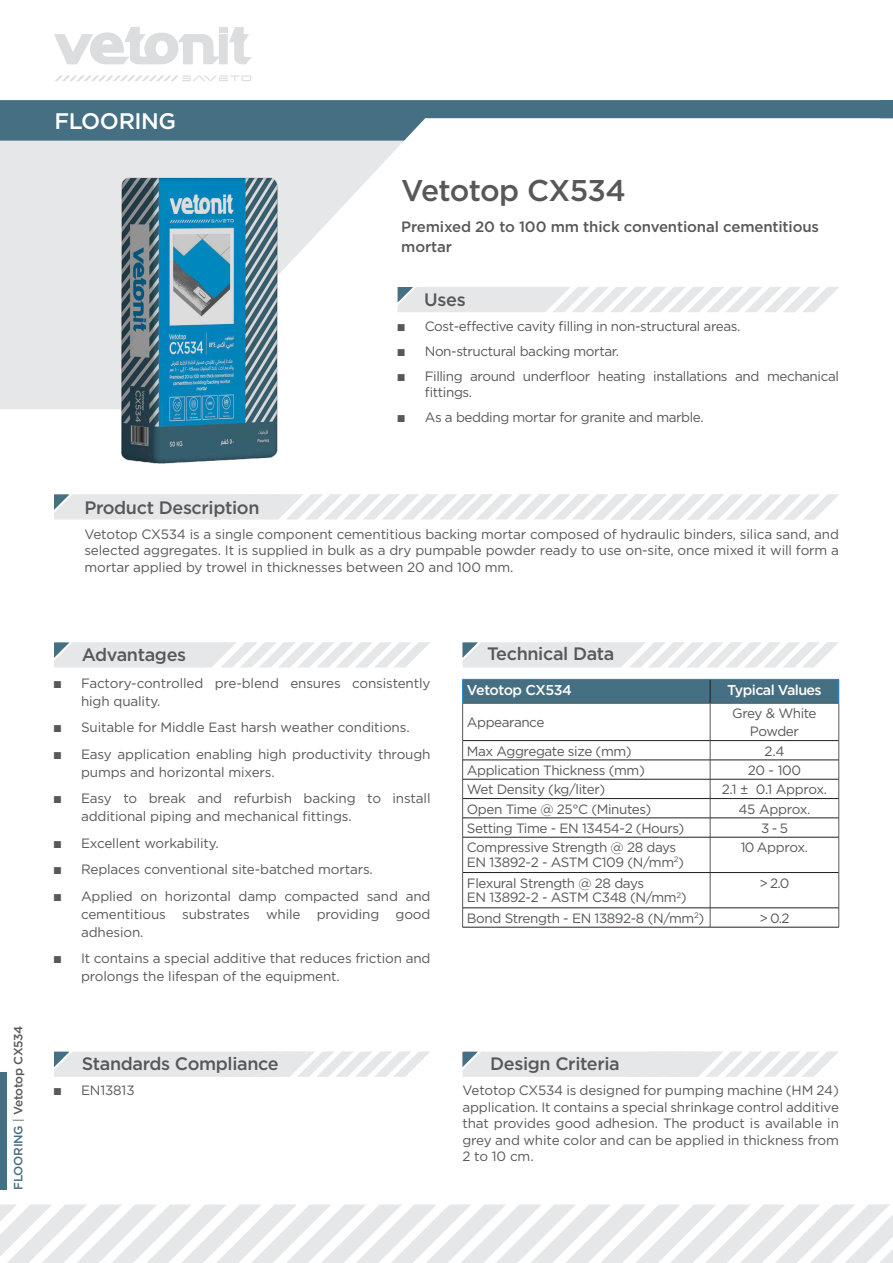
<style>
.page{position:relative;width:893px;height:1263px;background:#fff}
.page>*{position:absolute;margin:0;border:0;box-sizing:border-box;transform-origin:0 0}
.t1{font:500 30px "Gotham";letter-spacing:-.025em;color:#57585a}
.t2{font:500 22.5px "Gotham";letter-spacing:-.02em;color:#fff}
.t3{font:500 18px "Gotham";letter-spacing:-.02em;color:#57585a}
.t4{font:500 15px/19.5px "Gotham";letter-spacing:-.01em;color:#57585a}
.t5{font:500 14.25px "Gotham";letter-spacing:-.04em;color:#fff}
.t6{font:13.5px/16.5px "Gotham";letter-spacing:-.02em;color:#57585a}
.t7{font:13.5px/18px "Gotham";letter-spacing:-.04em;color:#57585a;text-align:center}
.t8{font:600 13.5px "Metronic Pro";color:#57585a}
.t9{font:500 12px "Gotham";letter-spacing:-.02em;color:#57585a}
.s1{color:#456f82}
.s2{font-weight:400}
</style>
<div class="page">
<svg style="left:0;top:1204px;width:893px;height:59px"></svg>
<svg style="left:0;top:100px;width:893px;height:41px"></svg>
<svg style="left:54px;top:27px;width:198px;height:38px"></svg>
<svg style="left:55px;top:75px;width:196px;height:6px"></svg>
<svg style="left:0;top:141px;width:403px;height:268px;fill:#e6e7e9"></svg>
<div style="left:0;top:1072px;width:6px;height:117px;background:#456f82"></div>
<svg style="left:394px;top:283px;width:445px;height:29px"></svg>
<svg style="left:54px;top:494px;width:785px;height:26px"></svg>
<svg style="left:54px;top:642px;width:376px;height:25px"></svg>
<svg style="left:462px;top:642px;width:377px;height:25px"></svg>
<hr style="left:462px;top:703px;width:248px;height:1px;background:#57585a">
<hr style="left:462px;top:703px;width:1px;height:37px;background:#57585a">
<svg style="left:462px;top:740px;width:1px;height:97px"></svg>
<hr style="left:462px;top:837px;width:1px;height:35px;background:#57585a">
<hr style="left:462px;top:872px;width:1px;height:36px;background:#57585a">
<svg style="left:462px;top:908px;width:1px;height:19px"></svg>
<hr style="left:710px;top:703px;width:129px;height:1px;background:#57585a">
<hr style="left:710px;top:703px;width:1px;height:37px;background:#57585a">
<hr style="left:838px;top:703px;width:1px;height:37px;background:#57585a">
<svg style="left:710px;top:741px;width:1px;height:96px"></svg>
<svg style="left:838px;top:741px;width:1px;height:96px"></svg>
<hr style="left:710px;top:837px;width:1px;height:35px;background:#57585a">
<hr style="left:838px;top:837px;width:1px;height:35px;background:#57585a">
<hr style="left:710px;top:873px;width:1px;height:35px;background:#57585a">
<hr style="left:838px;top:872px;width:1px;height:36px;background:#57585a">
<svg style="left:710px;top:908px;width:1px;height:19px"></svg>
<svg style="left:838px;top:908px;width:1px;height:19px"></svg>
<hr style="left:463px;top:740px;width:247px;height:1px;background:#231f20">
<hr style="left:710px;top:740px;width:129px;height:1px;background:#231f20">
<hr style="left:463px;top:760px;width:247px;height:1px;background:#231f20">
<hr style="left:710px;top:760px;width:129px;height:1px;background:#231f20">
<hr style="left:463px;top:779px;width:247px;height:1px;background:#231f20">
<hr style="left:710px;top:779px;width:129px;height:1px;background:#231f20">
<hr style="left:463px;top:798px;width:247px;height:1px;background:#231f20">
<hr style="left:710px;top:798px;width:129px;height:1px;background:#231f20">
<hr style="left:463px;top:818px;width:247px;height:1px;background:#231f20">
<hr style="left:710px;top:818px;width:129px;height:1px;background:#231f20">
<hr style="left:463px;top:837px;width:247px;height:1px;background:#231f20">
<hr style="left:710px;top:837px;width:129px;height:1px;background:#231f20">
<hr style="left:463px;top:872px;width:247px;height:1px;background:#231f20">
<hr style="left:710px;top:872px;width:129px;height:1px;background:#231f20">
<hr style="left:463px;top:907px;width:247px;height:1px;background:#231f20">
<hr style="left:710px;top:907px;width:129px;height:1px;background:#231f20">
<hr style="left:462px;top:927px;width:248px;height:1px;background:#231f20">
<hr style="left:710px;top:927px;width:129px;height:1px;background:#231f20">
<svg style="left:462px;top:679px;width:377px;height:24px;background:#436f84"></svg>
<img style="left:74px;top:167px;width:251px;height:297px">
<svg style="left:54px;top:1051px;width:376px;height:26px"></svg>
<svg style="left:462px;top:1051px;width:376px;height:26px"></svg>
<h2 class="t2" style="left:54px;top:106px;width:123px">FLOORING</h2>
<h1 class="t1" style="left:401px;top:171px;width:226px">Vetotop CX534</h1>
<p class="t4" style="left:401px;top:217px;width:419px">Premixed 20 to 100 mm thick conventional cementitious mortar</p>
<h3 class="t3" style="left:424px;top:288px;width:43px">Uses</h3>
<p class="t8" style="left:398px;top:320px;width:8px">u</p>
<p class="t6" style="left:425px;top:317px;width:317px">Cost-effective cavity filling in non-structural areas.</p>
<p class="t8" style="left:398px;top:345px;width:8px">u</p>
<p class="t6" style="left:425px;top:342px;width:196px">Non-structural backing mortar.</p>
<p class="t8" style="left:398px;top:370px;width:8px">u</p>
<p class="t6" style="left:425px;top:367px;width:416px">Filling around underfloor heating installations and mechanical fittings.</p>
<p class="t8" style="left:398px;top:411px;width:8px">u</p>
<p class="t6" style="left:425px;top:409px;width:280px">As a bedding mortar for granite and marble.</p>
<p class="t9" style="left:10px;top:1190px;width:166px;rotate:-90deg"><span class="s1">FLOORING</span> <span class="s2">|</span> Vetotop CX534</p>
<h3 class="t3" style="left:84px;top:495px;width:177px">Product Description</h3>
<p class="t6" style="left:84px;top:525px;width:756px;text-align:justify">Vetotop CX534 is a single component cementitious backing mortar composed of hydraulic binders, silica sand, and selected aggregates. It is supplied in bulk as a dry pumpable powder ready to use on-site, once mixed it will form a mortar applied by trowel in thicknesses between 20 and 100 mm.</p>
<h3 class="t3" style="left:82px;top:643px;width:106px">Advantages</h3>
<p class="t8" style="left:54px;top:676px;width:8px">u</p>
<p class="t6" style="left:81px;top:673px;width:351px;line-height:18px">Factory-controlled pre-blend ensures consistently high quality.</p>
<p class="t8" style="left:54px;top:721px;width:8px">u</p>
<p class="t6" style="left:81px;top:719px;width:330px">Suitable for Middle East harsh weather conditions.</p>
<p class="t8" style="left:54px;top:747px;width:8px">u</p>
<p class="t6" style="left:81px;top:744px;width:351px;line-height:18px">Easy application enabling high productivity through pumps and horizontal mixers.</p>
<p class="t8" style="left:54px;top:792px;width:8px">u</p>
<p class="t6" style="left:81px;top:789px;width:351px;line-height:18px">Easy to break and refurbish backing to install additional piping and mechanical fittings.</p>
<p class="t8" style="left:54px;top:836px;width:8px">u</p>
<p class="t6" style="left:81px;top:834px;width:139px">Excellent workability.</p>
<p class="t8" style="left:54px;top:863px;width:8px">u</p>
<p class="t6" style="left:81px;top:861px;width:293px">Replaces conventional site-batched mortars.</p>
<p class="t8" style="left:54px;top:889px;width:8px">u</p>
<p class="t6" style="left:81px;top:886px;width:351px;line-height:18px;text-align:justify">Applied on horizontal damp compacted sand and cementitious substrates while providing good adhesion.</p>
<p class="t8" style="left:54px;top:952px;width:8px">u</p>
<p class="t6" style="left:81px;top:949px;width:351px;line-height:18px">It contains a special additive that reduces friction and prolongs the lifespan of the equipment.</p>
<h3 class="t3" style="left:82px;top:1052px;width:198px">Standards Compliance</h3>
<p class="t8" style="left:54px;top:1084px;width:8px">u</p>
<p class="t6" style="left:81px;top:1082px;width:55px">EN13813</p>
<h3 class="t3" style="left:487px;top:642px;width:129px">Technical Data</h3>
<p class="t5" style="left:467px;top:681px;width:107px">Vetotop CX534</p>
<p class="t5" style="left:727px;top:681px;width:96px">Typical Values</p>
<p class="t6" style="left:467px;top:713px;width:79px">Appearance</p>
<p class="t7" style="left:732px;top:704px;width:86px">Grey &amp; White<br>Powder</p>
<p class="t6" style="left:467px;top:742px;width:166px">Max Aggregate size (mm)</p>
<p class="t6" style="left:764px;top:742px;width:21px">2.4</p>
<p class="t6" style="left:467px;top:762px;width:179px">Application Thickness (mm)</p>
<p class="t6" style="left:748px;top:762px;width:55px">20 - 100</p>
<p class="t6" style="left:467px;top:781px;width:140px">Wet Density (kg/liter)</p>
<p class="t6" style="left:722px;top:781px;width:107px">2.1 ± 0.1 Approx.</p>
<p class="t6" style="left:467px;top:800px;width:186px">Open Time @ 25°C (Minutes)</p>
<p class="t6" style="left:738px;top:800px;width:74px">45 Approx.</p>
<p class="t6" style="left:467px;top:820px;width:219px">Setting Time - EN 13454-2 (Hours)</p>
<p class="t6" style="left:761px;top:820px;width:28px">3 - 5</p>
<p class="t6" style="left:467px;top:840px;width:219px;line-height:14.5px">Compressive Strength @ 28 days<br>EN 13892-2 - ASTM C109 (N/mm<sup>2</sup>)</p>
<p class="t6" style="left:741px;top:839px;width:69px">10 Approx.</p>
<p class="t6" style="left:467px;top:875px;width:221px;line-height:14.5px">Flexural Strength @ 28 days<br>EN 13892-2 - ASTM C348 (N/mm<sup>2</sup>)</p>
<p class="t6" style="left:759px;top:874px;width:32px">&gt; 2.0</p>
<p class="t6" style="left:467px;top:909px;width:239px">Bond Strength - EN 13892-8 (N/mm<sup>2</sup>)</p>
<p class="t6" style="left:759px;top:909px;width:32px">&gt; 0.2</p>
<h3 class="t3" style="left:490px;top:1052px;width:131px">Design Criteria</h3>
<p class="t6" style="left:462px;top:1082px;width:378px;text-align:justify">Vetotop CX534 is designed for pumping machine (HM 24) application. It contains a special shrinkage control additive that provides good adhesion. The product is available in grey and white color and can be applied in thickness from 2 to 10 cm.</p>
</div>
